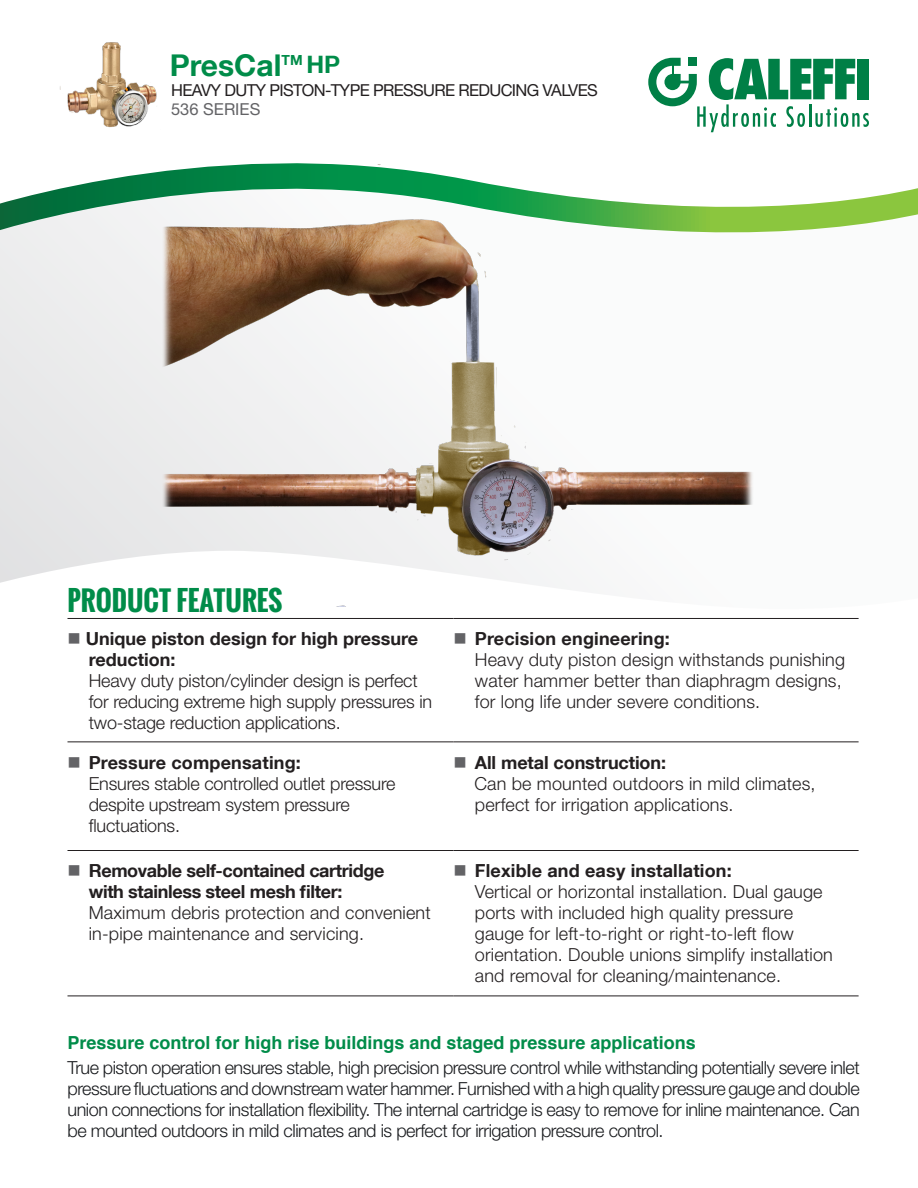
<style>
.page{position:relative;width:918px;height:1188px;background:#fff}
.page>*{position:absolute;margin:0;border:0;box-sizing:border-box;transform-origin:0 0}
._01_TITOLO_SCHEDA{font:700 30px "Helvetica Neue LT Com";color:#008c49}
._03_TITOLO{font:700 27px "Oswald";color:#008c49}
._04_TESTO_TABELLA_SE{font:300 18px/21px "Helvetica Neue LT Std";letter-spacing:.01em;color:#231f20}
._8_10_text{font:300 18px/21px "Helvetica Neue LT Std";letter-spacing:-.025em;color:#191b1e;text-align:justify}
._04_TESTO_TABELLA_SE-2{font:300 18px/21px "Helvetica Neue LT Std";letter-spacing:-.01em;color:#231f20}
._8_10_text-2{font:700 18px "Helvetica";color:#008c49}
._04_TESTO_TABELLA_SE-3{font:700 18px "Helvetica Neue LT Com";letter-spacing:-.005em;color:#231f20}
._01_TITOLO_SCHEDA-2{font:16.5px "Helvetica Neue LT Std";letter-spacing:-.04em;color:#231f20}
._01_TITOLO_SCHEDA-3{font:16.5px "Helvetica Neue LT Std";color:#636366}
.s1{font-size:24px}
.s2{color:#636366}
.s3{font-family:"Helvetica Neue LT Com";font-weight:700}
</style>
<div class="page">
<div style="left:0;top:268px;width:140px;height:315px;background:#e9e9ea"></div>
<svg style="left:0;top:163px;width:918px;height:105px"></svg>
<svg style="left:648px;top:58px;width:221px;height:74px"></svg>
<hr style="left:68px;top:618px;width:386px;height:1px;background:#231f20">
<hr style="left:68px;top:741px;width:386px;height:1px;background:#231f20">
<hr style="left:68px;top:850px;width:386px;height:1px;background:#231f20">
<hr style="left:68px;top:996px;width:386px;height:1px;background:#231f20">
<hr style="left:454px;top:618px;width:405px;height:1px;background:#231f20">
<hr style="left:454px;top:741px;width:405px;height:1px;background:#231f20">
<hr style="left:454px;top:850px;width:405px;height:1px;background:#231f20">
<hr style="left:454px;top:996px;width:405px;height:1px;background:#231f20">
<img style="left:59px;top:42px;width:98px;height:86px">
<img style="left:140px;top:164px;width:637px;height:443px">
<p class="_01_TITOLO_SCHEDA" style="left:170px;top:46px;width:172px">PresCal<sup>TM</sup> <span class="s1">HP</span></p>
<p class="_01_TITOLO_SCHEDA-2" style="left:171px;top:80px;width:428px">HEAVY DUTY PISTON-TYPE PRESSURE REDUCING VALVES</p>
<p class="_01_TITOLO_SCHEDA-3" style="left:171px;top:99px;width:91px">536 SERIES</p>
<p class="_03_TITOLO" style="left:68px;top:580px;width:216px">PRODUCT FEATURES</p>
<p class="_04_TESTO_TABELLA_SE-2" style="left:89px;top:628px;width:345px;text-indent:-21px"><span class="s2">■</span> <span class="s3">Unique piston design for high pressure reduction:<br></span>Heavy duty piston/cylinder design is perfect for reducing extreme high supply pressures in two-stage reduction applications.</p>
<p class="_04_TESTO_TABELLA_SE" style="left:475px;top:628px;width:372px;text-indent:-21px"><span class="s2">■</span> <span class="s3">Precision engineering:<br></span>Heavy duty piston design withstands punishing water hammer better than diaphragm designs, for long life under severe conditions.</p>
<p class="_04_TESTO_TABELLA_SE-2" style="left:89px;top:751px;width:308px;text-indent:-21px"><span class="s2">■</span> <span class="s3">Pressure compensating:<br></span>Ensures stable controlled outlet pressure despite upstream system pressure fluctuations.</p>
<p class="_04_TESTO_TABELLA_SE-3" style="left:454px;top:751px;width:214px"><span class="s2">■</span> All metal construction:</p>
<p class="_04_TESTO_TABELLA_SE" style="left:474px;top:772px;width:343px">Can be mounted outdoors in mild climates, perfect for irrigation applications.</p>
<p class="_04_TESTO_TABELLA_SE" style="left:89px;top:860px;width:344px;text-indent:-21px"><span class="s2">■</span> <span class="s3">Removable self-contained cartridge<br>with stainless steel mesh filter:<br></span>Maximum debris protection and convenient in-pipe maintenance and servicing.</p>
<p class="_04_TESTO_TABELLA_SE" style="left:475px;top:860px;width:360px;text-indent:-21px"><span class="s2">■</span> <span class="s3">Flexible and easy installation:<br></span>Vertical or horizontal installation. Dual gauge ports with included high quality pressure gauge for left-to-right or right-to-left flow orientation. Double unions simplify installation and removal for cleaning/maintenance.</p>
<p class="_8_10_text-2" style="left:68px;top:1028px;width:630px">Pressure control for high rise buildings and staged pressure applications</p>
<p class="_8_10_text" style="left:68px;top:1057px;width:794px">True piston operation ensures stable, high precision pressure control while withstanding potentially severe inlet pressure fluctuations and downstream water hammer. Furnished with a high quality pressure gauge and double union connections for installation flexibility. The internal cartridge is easy to remove for inline maintenance. Can be mounted outdoors in mild climates and is perfect for irrigation pressure control.</p>
</div>
